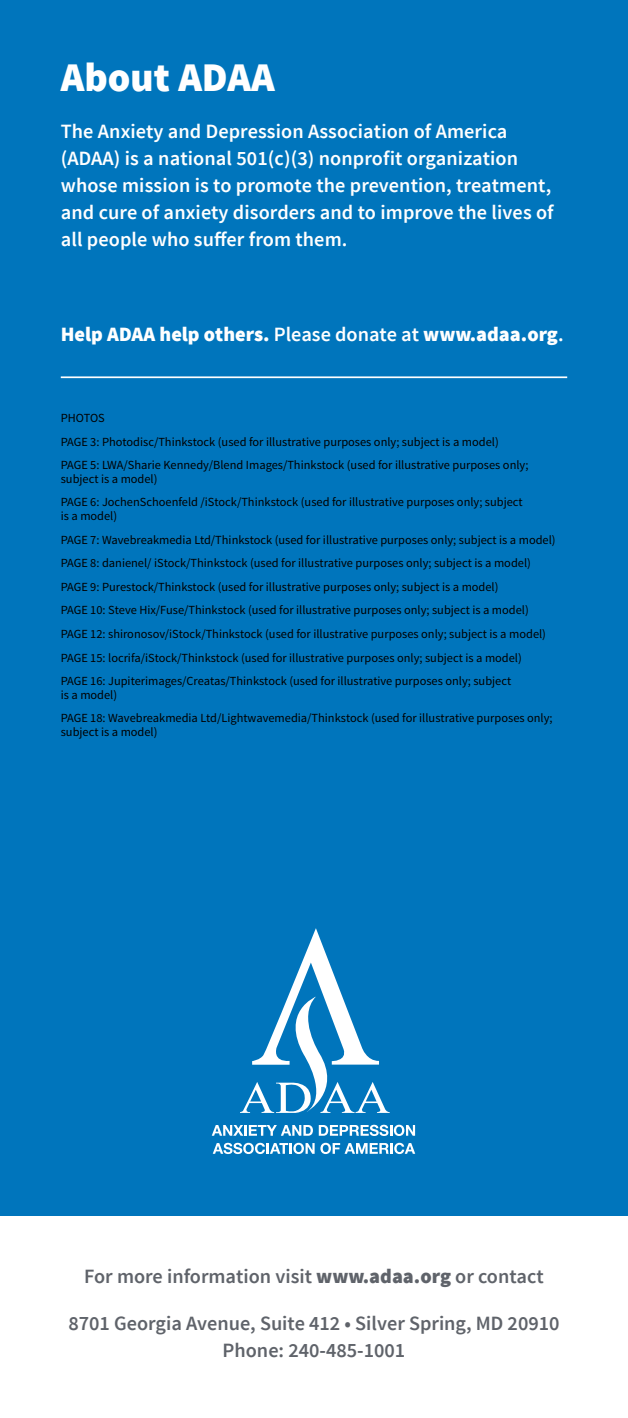
<style>
.page{position:relative;width:628px;height:1418px;background:#fff}
.page>*{position:absolute;margin:0;border:0;box-sizing:border-box;transform-origin:0 0}
.t1{font:900 40.5px "Source Sans Pro";color:#fff}
.t2{font:600 20.25px/27px "Source Sans Pro";letter-spacing:.005em;color:#fff}
.contact_info_C4{font:600 20.25px/27px "Source Sans Pro";color:#5f636a;text-align:center}
.t3{font:900 20.25px "Source Sans Pro";color:#fff}
.t4{font:12.38px/23.6px "Source Sans Pro";color:#000}
.s1{font-weight:600}
.s2{font-weight:900}
</style>
<div class="page">
<div style="left:0;top:0;width:628px;height:1215px;background:#0075bc"></div>
<svg style="left:240px;top:928px;width:150px;height:185px"></svg>
<svg style="left:212px;top:1125px;width:101px;height:10px"></svg>
<svg style="left:319px;top:1124px;width:96px;height:12px"></svg>
<svg style="left:213px;top:1142px;width:202px;height:12px"></svg>
<hr style="left:61px;top:376px;width:506px;height:2px;background:#fff">
<h1 class="t1" style="left:61px;top:51px;width:215px">About ADAA</h1>
<p class="t2" style="left:61px;top:119px;width:494px">The Anxiety and Depression Association of America (ADAA) is a national 501(c)(3) nonprofit organization whose mission is to promote the prevention, treatment, and cure of anxiety disorders and to improve the lives of all people who suffer from them.</p>
<h2 class="t3" style="left:61px;top:321px;width:504px">Help ADAA help others. <span class="s1">Please donate at</span> www.adaa.org<span class="s1">.</span></h2>
<p class="t4" style="left:61px;top:406px;width:469px">PHOTOS<br>PAGE 3: Photodisc/Thinkstock (used for illustrative purposes only; subject is a model)<br>PAGE 5: LWA/Sharie Kennedy/Blend Images/Thinkstock (used for illustrative purposes only;</p>
<p class="t4" style="left:61px;top:467px;width:463px">subject is a model)<br>PAGE 6: JochenSchoenfeld /iStock/Thinkstock (used for illustrative purposes only; subject</p>
<p class="t4" style="left:61px;top:504px;width:496px">is a model)<br>PAGE 7: Wavebreakmedia Ltd/Thinkstock (used for illustrative purposes only; subject is a model)<br>PAGE 8: danienel/ iStock/Thinkstock (used for illustrative purposes only; subject is a model)<br>PAGE 9: Purestock/Thinkstock (used for illustrative purposes only; subject is a model)<br>PAGE 10: Steve Hix/Fuse/Thinkstock (used for illustrative purposes only; subject is a model)<br>PAGE 12: shironosov/iStock/Thinkstock (used for illustrative purposes only; subject is a model)<br>PAGE 15: locrifa/iStock/Thinkstock (used for illustrative purposes only; subject is a model)<br>PAGE 16: Jupiterimages/Creatas/Thinkstock (used for illustrative purposes only; subject</p>
<p class="t4" style="left:61px;top:683px;width:493px">is a model)<br>PAGE 18: Wavebreakmedia Ltd/Lightwavemedia/Thinkstock (used for illustrative purposes only;</p>
<p class="t4" style="left:61px;top:720px;width:98px">subject is a model)</p>
<p class="contact_info_C4" style="left:84px;top:1263px;width:461px">For more information visit <span class="s2">www.adaa.org</span> or contact</p>
<p class="contact_info_C4" style="left:68px;top:1310px;width:492px">8701 Georgia Avenue, Suite 412 • Silver Spring, MD 20910<br>Phone: 240-485-1001</p>
</div>
